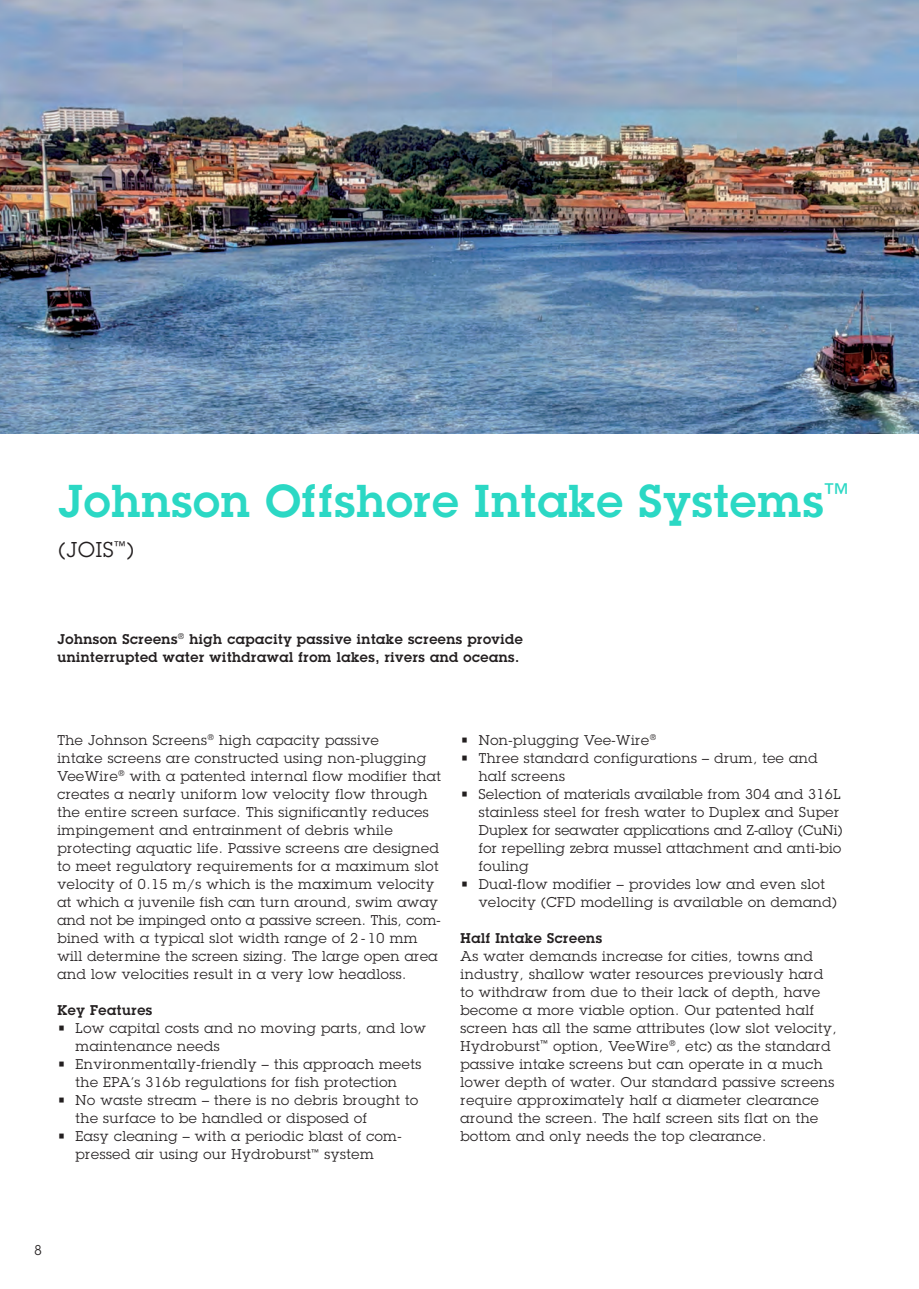
<style>
.page{position:relative;width:919px;height:1289px;background:#fff}
.page>*{position:absolute;margin:0;border:0;box-sizing:border-box;transform-origin:0 0}
.t1{font:600 45px "Lubalin Graph Std";letter-spacing:.025em;color:#2bd8c4}
.t2{font:21px "Lubalin Graph Std";color:#231f20}
.t3{font:13.8px/18px "Lubalin Graph Std";letter-spacing:.04em;color:#231f20}
.t4{font:600 13.8px/18px "Lubalin Graph Std";letter-spacing:.04em;color:#231f20}
</style>
<div class="page">
<img style="left:0;top:0;width:918px;height:434px">
<h1 class="t1" style="left:58px;top:471px;width:793px">Johnson Offshore Intake Systems<sup>™</sup></h1>
<h2 class="t2" style="left:58px;top:536px;width:77px">(JOIS<sup>™</sup>)</h2>
<p class="t4" style="left:57px;top:629px;width:467px">Johnson Screens<sup>®</sup> high capacity passive intake screens provide uninterrupted water withdrawal from lakes, rivers and oceans.</p>
<p class="t3" style="left:57px;top:730px;width:385px">The Johnson screens<sup>®</sup> high capacity passive<br>intake screens are constructed using non-plugging VeeWire<sup>®</sup> with a patented internal flow modifier that creates a nearly uniform low velocity flow through the entire screen surface. This significantly reduces impingement and entrainment of debris while protecting aquatic life. Passive screens are designed to meet regulatory requirements for a maximum slot velocity of 0.15 m/s which is the maximum velocity at which a juvenile fish can turn around, swim away and not be impinged onto a passive screen. This, com&shy;bined with a typical slot width range of 2 - 10 mm will determine the screen sizing. The large open area and low velocities result in a very low headloss.</p>
<p class="t4" style="left:57px;top:1000px;width:96px">Key Features</p>
<p class="t3" style="left:76px;top:1018px;width:351px;text-indent:-18px">• Low capital costs and no moving parts, and low maintenance needs</p>
<p class="t3" style="left:57px;top:1054px;width:365px;text-align:center">• Environmentally-friendly – this approach meets the ePa’s 316b regulations for fish protection</p>
<p class="t3" style="left:76px;top:1090px;width:344px;text-indent:-18px">• No waste stream – there is no debris brought to the surface to be handled or disposed of</p>
<p class="t3" style="left:76px;top:1126px;width:327px;text-indent:-18px">• Easy cleaning – with a periodic blast of com&shy;pressed air using our Hydroburst<sup>™</sup> system</p>
<p class="t3" style="left:460px;top:730px;width:197px">• Non-plugging Vee-Wire<sup>®</sup></p>
<p class="t3" style="left:478px;top:748px;width:340px;text-indent:-18px">• Three standard configurations – drum, tee and half screens</p>
<p class="t3" style="left:478px;top:784px;width:365px;text-indent:-18px">• Selection of materials available from 304 and 316L stainless steel for fresh water to Duplex and Super Duplex for seawater applications and Z-alloy (CuNi) for repelling zebra mussel attachment and anti-bio fouling</p>
<p class="t3" style="left:478px;top:874px;width:359px;text-indent:-18px">• Dual-flow modifier – provides low and even slot velocity (cFD modelling is available on demand)</p>
<p class="t4" style="left:460px;top:928px;width:143px">Half Intake Screens</p>
<p class="t3" style="left:460px;top:946px;width:377px">As water demands increase for cities, towns and industry, shallow water resources previously hard to withdraw from due to their lack of depth, have become a more viable option. Our patented half screen has all the same attributes (low slot velocity, Hydroburst<sup>™</sup> option, VeeWire<sup>®</sup>, etc) as the standard passive intake screens but can operate in a much lower depth of water. Our standard passive screens require approximately half a diameter clearance around the screen. The half screen sits flat on the bottom and only needs the top clearance.</p>
<p class="t3" style="left:34px;top:1240px;width:10px">8</p>
</div>
